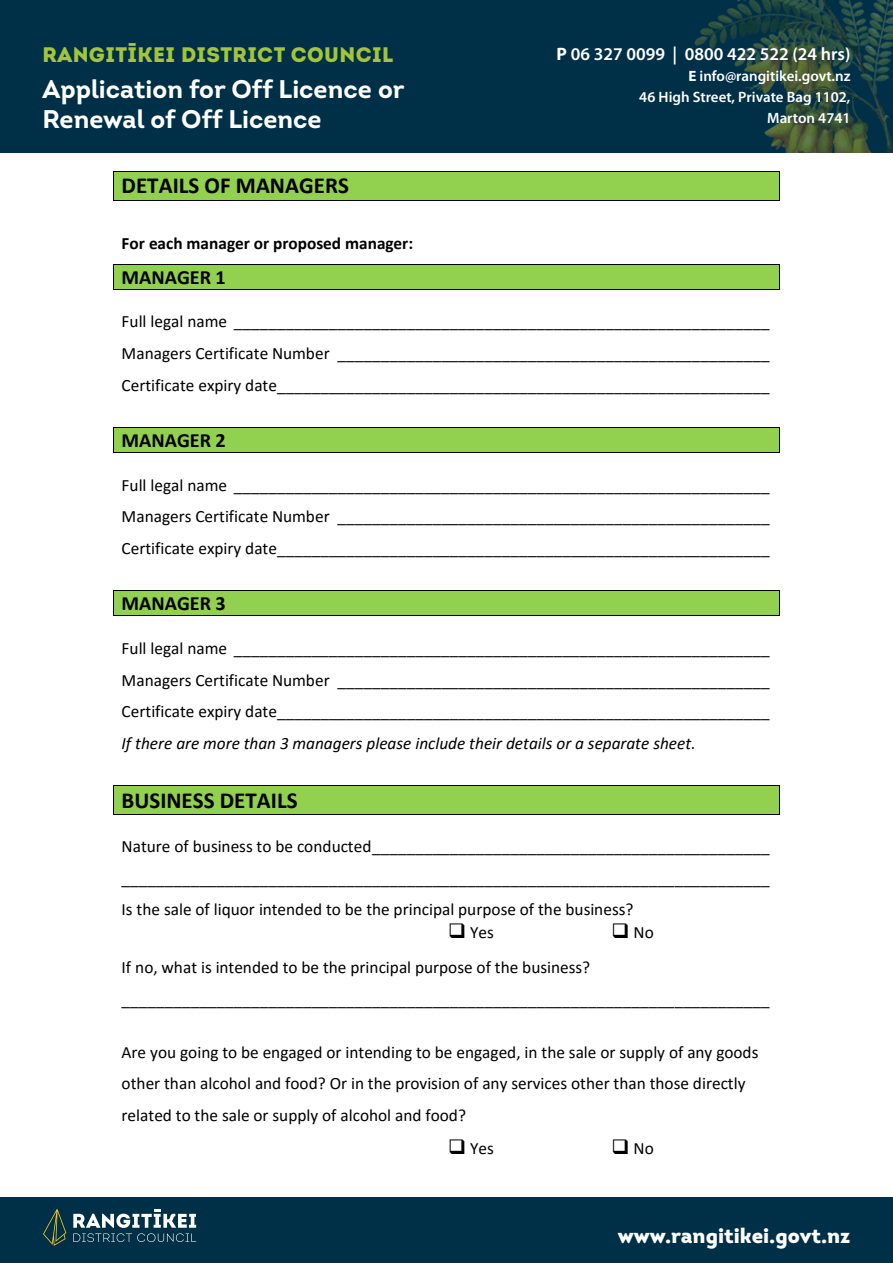
<style>
.page{position:relative;width:893px;height:1263px;background:#fff}
.page>*{position:absolute;margin:0;border:0;box-sizing:border-box;transform-origin:0 0}
.t1{font:700 25.5px/30.6px "Intro";color:#fff}
.t2{font:700 22.95px "Calibri";color:#000}
.t3{font:21px "Intro Black Caps";letter-spacing:.02em;color:#a4c43c}
.t4{font:900 21px "Intro";color:#fff}
.t5{font:700 20.25px "Calibri";color:#000}
.t6{font:600 18px "Myriad Pro";color:#fff}
.t7{font:17.25px/31.7px "Calibri";color:#000;text-align:justify}
.t8{font:italic 17.25px "Calibri";color:#000}
.t9{font:700 17.25px "Calibri";letter-spacing:-.005em;color:#000}
.t10{font:600 15px/21px "Myriad Pro";color:#fff;text-align:right}
.s1{font-weight:700}
</style>
<div class="page">
<div style="left:0;top:1197px;width:893px;height:66px;background:#003047"></div>
<svg style="left:43px;top:1209px;width:23px;height:37px"></svg>
<svg style="left:73px;top:1209px;width:123px;height:33px"></svg>
<div style="left:0;top:0;width:893px;height:152px;background:#003047"></div>
<img style="left:694px;top:0;width:199px;height:152px">
<div style="left:114px;top:172px;width:665px;height:28px;background:#92d050"></div>
<hr style="left:114px;top:171px;width:665px;height:1px;background:#000">
<svg style="left:113px;top:171px;width:1px;height:30px"></svg>
<hr style="left:114px;top:200px;width:665px;height:1px;background:#000">
<svg style="left:779px;top:171px;width:1px;height:30px"></svg>
<div style="left:114px;top:264px;width:665px;height:25px;background:#92d050"></div>
<hr style="left:114px;top:264px;width:665px;height:1px;background:#000">
<svg style="left:113px;top:264px;width:1px;height:26px"></svg>
<hr style="left:114px;top:289px;width:665px;height:1px;background:#000">
<svg style="left:779px;top:264px;width:1px;height:26px"></svg>
<div style="left:114px;top:428px;width:665px;height:24px;background:#92d050"></div>
<hr style="left:114px;top:427px;width:665px;height:1px;background:#000">
<svg style="left:113px;top:427px;width:1px;height:26px"></svg>
<hr style="left:114px;top:452px;width:665px;height:1px;background:#000">
<svg style="left:779px;top:427px;width:1px;height:26px"></svg>
<div style="left:114px;top:591px;width:665px;height:24px;background:#92d050"></div>
<hr style="left:114px;top:590px;width:665px;height:1px;background:#000">
<svg style="left:113px;top:590px;width:1px;height:26px"></svg>
<hr style="left:114px;top:615px;width:665px;height:1px;background:#000">
<svg style="left:779px;top:590px;width:1px;height:26px"></svg>
<div style="left:114px;top:786px;width:665px;height:28px;background:#92d050"></div>
<hr style="left:114px;top:785px;width:665px;height:1px;background:#000">
<svg style="left:113px;top:785px;width:1px;height:30px"></svg>
<hr style="left:114px;top:814px;width:665px;height:1px;background:#000">
<svg style="left:779px;top:785px;width:1px;height:30px"></svg>
<p class="t3" style="left:43px;top:41px;width:352px">RANGITĪKEI DISTRICT COUNCIL</p>
<h1 class="t1" style="left:43px;top:73px;width:364px">Application for Off Licence or<br>Renewal of Off Licence</h1>
<h2 class="t2" style="left:122px;top:170px;width:229px">DETAILS OF MANAGERS</h2>
<p class="t6" style="left:557px;top:42px;width:295px"><span class="s1">P</span> 06 327 0099 | 0800 422 522 (24 hrs)</p>
<p class="t10" style="left:639px;top:65px;width:213px"><span class="s1">E</span> info@rangitikei.govt.nz<br>46 High Street, Private Bag 1102,<br>Marton 4741</p>
<p class="t9" style="left:122px;top:231px;width:293px">For each manager or proposed manager:</p>
<p class="t5" style="left:122px;top:263px;width:106px">MANAGER 1</p>
<p class="t7" style="left:122px;top:305px;width:650px">Full legal name ______________________________________________________________ Managers Certificate Number __________________________________________________ Certificate expiry date_________________________________________________________</p>
<p class="t5" style="left:122px;top:426px;width:106px">MANAGER 2</p>
<p class="t7" style="left:122px;top:468px;width:650px">Full legal name ______________________________________________________________ Managers Certificate Number __________________________________________________ Certificate expiry date_________________________________________________________</p>
<p class="t5" style="left:122px;top:589px;width:106px">MANAGER 3</p>
<p class="t7" style="left:122px;top:632px;width:650px">Full legal name ______________________________________________________________ Managers Certificate Number __________________________________________________ Certificate expiry date_________________________________________________________</p>
<p class="t8" style="left:122px;top:731px;width:576px">If there are more than 3 managers please include their details or a separate sheet.</p>
<h2 class="t2" style="left:122px;top:784px;width:177px">BUSINESS DETAILS</h2>
<p class="t7" style="left:122px;top:830px;width:650px">Nature of business to be conducted______________________________________________ ___________________________________________________________________________ Is the sale of liquor intended to be the principal purpose of the business?</p>
<p class="t7" style="left:448px;top:916px;width:47px">❑ Yes</p>
<p class="t7" style="left:612px;top:916px;width:44px">❑ No</p>
<p class="t7" style="left:122px;top:951px;width:650px">If no, what is intended to be the principal purpose of the business? ___________________________________________________________________________</p>
<p class="t7" style="left:122px;top:1036px;width:638px;text-align:left">Are you going to be engaged or intending to be engaged, in the sale or supply of any goods other than alcohol and food? Or in the provision of any services other than those directly related to the sale or supply of alcohol and food?</p>
<p class="t7" style="left:448px;top:1132px;width:47px">❑ Yes</p>
<p class="t7" style="left:612px;top:1132px;width:44px">❑ No</p>
<p class="t4" style="left:618px;top:1221px;width:234px">www.rangitikei.govt.nz</p>
</div>
